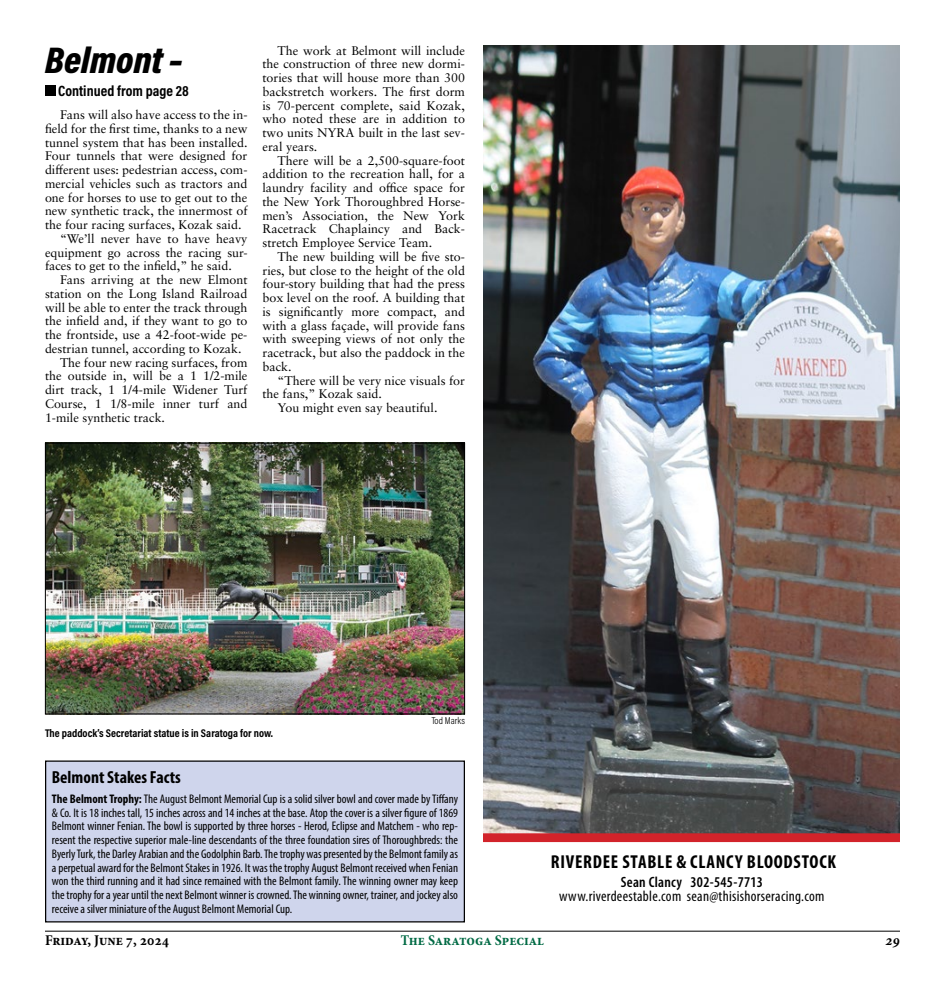
<style>
.page{position:relative;width:945px;height:990px;background:#fff}
.page>*{position:absolute;margin:0;border:0;box-sizing:border-box;transform-origin:0 0}
.t1{font:italic 900 37.5px "Acumin Pro Cond";color:#000}
.t2{font:700 condensed 18.75px "Myriad Pro";letter-spacing:.04em;color:#000}
.t3{font:700 condensed 17.5px "Myriad Pro";color:#000}
.t4{font:condensed 15px "Myriad Pro";letter-spacing:.02em;color:#000}
.t5{font:600 condensed 15px "Myriad Pro";letter-spacing:.02em;color:#000}
.t6{font:700 15px "Acumin Pro Cond";color:#000}
.t7{font:700 condensed 15px "Minion Pro";color:#006a44}
.t8{font:700 condensed 15px "Minion Pro";color:#000}
.t9{font:italic 700 condensed 15px "Minion Pro";color:#000}
.t10{font:12.5px/13.8px "Sabon LT Pro";color:#000;text-align:justify}
.t11{font:condensed 12.5px/13.8px "Myriad Pro";color:#000;text-align:justify}
.t12{font:700 11.25px "Acumin Pro Cond";color:#000}
.t13{font:300 10px "Acumin Pro Cond";color:#000}
.s1{font-weight:700}
</style>
<div class="page">
<hr style="left:45px;top:931px;width:855px;height:1px;background:#000">
<div style="left:46px;top:761px;width:418px;height:161px;background:#cfd5ec"></div>
<div style="left:45px;top:760px;width:420px;height:162px;border:1px solid #000"></div>
<img style="left:47px;top:445px;width:416px;height:267px">
<div style="left:45px;top:443px;width:420px;height:271px;border:1px solid #000"></div>
<div style="left:45px;top:84px;width:12px;height:14px;background:#000"></div>
<img style="left:484px;top:45px;width:416px;height:788px">
<div style="left:484px;top:833px;width:416px;height:9px;background:#d2232a"></div>
<h1 class="t1" style="left:45px;top:35px;width:139px">Belmont –</h1>
<p class="t6" style="left:58px;top:81px;width:132px">Continued from page 28</p>
<p class="t10" style="left:60px;top:107px;width:189px">Fans will also have access to the in-</p>
<p class="t10" style="left:45px;top:121px;width:204px">field for the first time, thanks to a new</p>
<p class="t10" style="left:45px;top:135px;width:204px">tunnel system that has been installed.</p>
<p class="t10" style="left:45px;top:149px;width:204px">Four tunnels that were designed for</p>
<p class="t10" style="left:45px;top:162px;width:204px">different uses: pedestrian access, com-</p>
<p class="t10" style="left:45px;top:176px;width:204px">mercial vehicles such as tractors and</p>
<p class="t10" style="left:45px;top:190px;width:204px">one for horses to use to get out to the</p>
<p class="t10" style="left:45px;top:204px;width:204px">new synthetic track, the innermost of</p>
<p class="t10" style="left:45px;top:217px;width:198px">the four racing surfaces, Kozak said.</p>
<p class="t10" style="left:60px;top:231px;width:189px">“We’ll never have to have heavy</p>
<p class="t10" style="left:45px;top:245px;width:204px">equipment go across the racing sur-</p>
<p class="t10" style="left:45px;top:259px;width:188px">faces to get to the infield,” he said.</p>
<p class="t10" style="left:60px;top:272px;width:189px">Fans arriving at the new Elmont</p>
<p class="t10" style="left:45px;top:286px;width:204px">station on the Long Island Railroad</p>
<p class="t10" style="left:45px;top:300px;width:204px">will be able to enter the track through</p>
<p class="t10" style="left:45px;top:314px;width:204px">the infield and, if they want to go to</p>
<p class="t10" style="left:45px;top:327px;width:204px">the frontside, use a 42-foot-wide pe-</p>
<p class="t10" style="left:45px;top:341px;width:198px">destrian tunnel, according to Kozak.</p>
<p class="t10" style="left:60px;top:355px;width:189px">The four new racing surfaces, from</p>
<p class="t10" style="left:45px;top:369px;width:204px">the outside in, will be a 1 1/2-mile</p>
<p class="t10" style="left:45px;top:382px;width:204px">dirt track, 1 1/4-mile Widener Turf</p>
<p class="t10" style="left:45px;top:396px;width:204px">Course, 1 1/8-mile inner turf and</p>
<p class="t10" style="left:45px;top:410px;width:122px">1-mile synthetic track.</p>
<p class="t10" style="left:262px;top:43px;width:204px;text-indent:15px">The work at Belmont will include the construction of three new dormi&shy;tories that will house more than 300 backstretch workers. The first dorm is 70-percent complete, said Kozak, who noted these are in addition to two units NYRA built in the last sev&shy;eral years.</p>
<p class="t10" style="left:262px;top:153px;width:204px;text-indent:15px">There will be a 2,500-square-foot addition to the recreation hall, for a laundry facility and office space for the New York Thoroughbred Horse&shy;men’s Association, the New York Racetrack Chaplaincy and Back&shy;stretch Employee Service Team.</p>
<p class="t10" style="left:262px;top:249px;width:204px;text-indent:15px">The new building will be five sto&shy;ries, but close to the height of the old four-story building that had the press box level on the roof. A building that is significantly more compact, and with a glass façade, will provide fans with sweeping views of not only the racetrack, but also the paddock in the back.</p>
<p class="t10" style="left:278px;top:373px;width:189px">“There will be very nice visuals for</p>
<p class="t10" style="left:262px;top:387px;width:121px">the fans,” Kozak said.</p>
<p class="t10" style="left:278px;top:401px;width:162px">You might even say beautiful.</p>
<p class="t13" style="left:432px;top:714px;width:35px">Tod Marks</p>
<p class="t12" style="left:45px;top:725px;width:230px">The paddock’s Secretariat statue is in Saratoga for now.</p>
<h3 class="t3" style="left:52px;top:767px;width:131px">Belmont Stakes Facts</h3>
<p class="t11" style="left:52px;top:792px;width:408px"><span class="s1">The Belmont Trophy:</span> The August Belmont Memorial Cup is a solid silver bowl and cover made by Tiffany &amp; Co. It is 18 inches tall, 15 inches across and 14 inches at the base. Atop the cover is a silver figure of 1869<br>Belmont winner Fenian. The bowl is supported by three horses - Herod, Eclipse and Matchem - who rep&shy;resent the respective superior male-line descendants of the three foundation sires of Thoroughbreds: the Byerly Turk, the Darley Arabian and the Godolphin Barb. The trophy was presented by the Belmont family as a perpetual award for the Belmont Stakes in 1926. It was the trophy August Belmont received when Fenian won the third running and it had since remained with the Belmont family. The winning owner may keep the trophy for a year until the next Belmont winner is crowned. The winning owner, trainer, and jockey also receive a silver miniature of the August Belmont Memorial Cup.</p>
<h2 class="t2" style="left:551px;top:850px;width:287px">RIVERDEE STABLE &amp; CLANCY BLOODSTOCK</h2>
<p class="t5" style="left:621px;top:873px;width:144px">Sean Clancy 302-545-7713</p>
<p class="t4" style="left:559px;top:887px;width:267px">www.riverdeestable.com sean@thisishorseracing.com</p>
<p class="t8" style="left:45px;top:930px;width:126px">Friday, June 7, 2024</p>
<p class="t7" style="left:401px;top:930px;width:145px">The Saratoga Special</p>
<p class="t9" style="left:886px;top:930px;width:16px">29</p>
</div>
